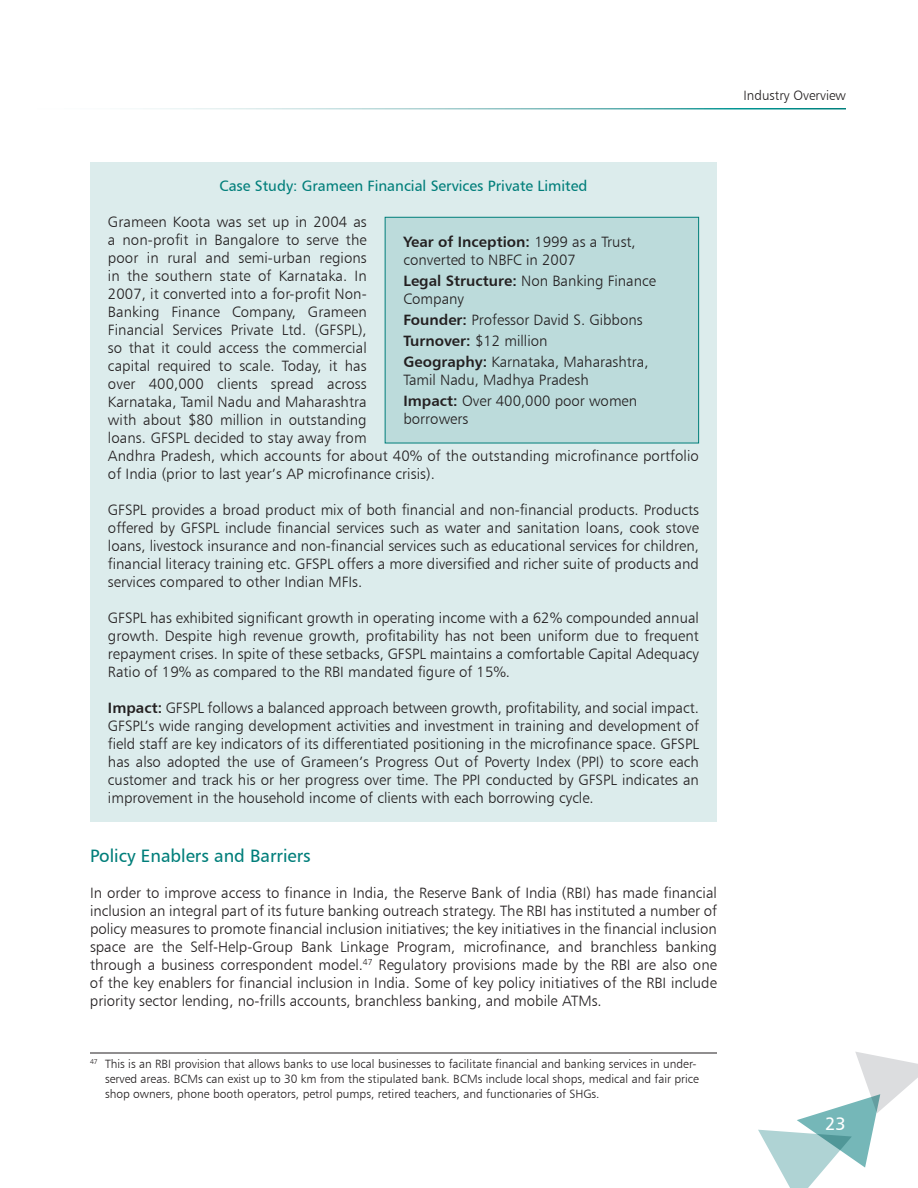
<style>
.page{position:relative;width:918px;height:1188px;background:#fff}
.page>*{position:absolute;margin:0;border:0;box-sizing:border-box;transform-origin:0 0}
.t1{font:18px "Humanist 777 BT Roman B";color:#007e7a}
.t2{font:18px "Humanist 777 BT Roman B";color:#fff}
.t3{font:15px/18px "Humanist 777 BT Light B";letter-spacing:.005em;color:#231f20}
.t4{font:15px "Humanist 777 BT Roman B";color:#007e7a}
.t5{font:15px "Humanist 777 BT Bold B";color:#231f20}
.t6{font:13.5px "Humanist 777 BT Light B";color:#231f20}
.t7{font:12px/15px "Humanist 777 BT Light B";color:#231f20}
.s1{font-family:"Humanist 777 BT Bold B"}
.s2{font-family:"Humanist 777 BT Light B"}
</style>
<div class="page">
<svg style="left:758px;top:1052px;width:160px;height:136px"></svg>
<div style="left:90px;top:162px;width:627px;height:660px;background:#dcecec"></div>
<div style="left:385px;top:217px;width:314px;height:226px;background:#bcdbdb"></div>
<div style="left:385px;top:217px;width:314px;height:226px;border:1px solid #007e7a"></div>
<hr style="left:90px;top:1053px;width:627px;height:1px;background:#231f20">
<p class="t6" style="left:744px;top:87px;width:104px">Industry Overview</p>
<p class="t4" style="left:220px;top:177px;width:369px">Case Study: Grameen Financial Services Private Limited</p>
<p class="t3" style="left:108px;top:213px;width:592px">Grameen Koota was set up in 2004 as<br>a non-profit in Bangalore to serve the<br>poor in rural and semi-urban regions<br>in the southern state of Karnataka. In<br>2007, it converted into a for-profit Non-<br>Banking Finance Company, Grameen<br>Financial Services Private Ltd. (GFSPL),<br>so that it could access the commercial<br>capital required to scale. Today, it has<br>over 400,000 clients spread across<br>Karnataka, Tamil Nadu and Maharashtra<br>with about $80 million in outstanding<br>loans. GFSPL decided to stay away from<br>Andhra Pradesh, which accounts for about 40% of the outstanding microfinance portfolio of India (prior to last year’s AP microfinance crisis).</p>
<p class="t3" style="left:108px;top:501px;width:592px;text-align:justify">GFSPL provides a broad product mix of both financial and non-financial products. Products offered by GFSPL include financial services such as water and sanitation loans, cook stove loans, livestock insurance and non-financial services such as educational services for children, financial literacy training etc. GFSPL offers a more diversified and richer suite of products and services compared to other Indian MFIs.</p>
<p class="t3" style="left:108px;top:609px;width:592px;text-align:justify">GFSPL has exhibited significant growth in operating income with a 62% compounded annual growth. Despite high revenue growth, profitability has not been uniform due to frequent repayment crises. In spite of these setbacks, GFSPL maintains a comfortable Capital Adequacy Ratio of 19% as compared to the RBI mandated figure of 15%.</p>
<p class="t3" style="left:108px;top:699px;width:593px;text-align:justify"><span class="s1">Impact:</span> GFSPL follows a balanced approach between growth, profitability, and social impact.<br>GFSPL’s wide ranging development activities and investment in training and development of field staff are key indicators of its differentiated positioning in the microfinance space. GFSPL has also adopted the use of Grameen’s Progress Out of Poverty Index (PPI) to score each customer and track his or her progress over time. The PPI conducted by GFSPL indicates an improvement in the household income of clients with each borrowing cycle.</p>
<p class="t5" style="left:404px;top:232px;width:234px">Year of Inception: <span class="s2">1999 as a Trust,</span></p>
<p class="t3" style="left:404px;top:249px;width:254px;line-height:21px">converted to NBFC in 2007<br><span class="s1">Legal Structure:</span> Non Banking Finance</p>
<p class="t3" style="left:404px;top:288px;width:247px;line-height:21px">Company<br><span class="s1">Founder:</span> Professor David S. Gibbons<br><span class="s1">Turnover:</span> $12 million<br><span class="s1">Geography:</span> Karnataka, Maharashtra,</p>
<p class="t3" style="left:404px;top:369px;width:235px;line-height:21px">Tamil Nadu, Madhya Pradesh<br><span class="s1">Impact:</span> Over 400,000 poor women</p>
<p class="t3" style="left:404px;top:410px;width:66px">borrowers</p>
<p class="t1" style="left:90px;top:845px;width:222px">Policy Enablers and Barriers</p>
<p class="t3" style="left:90px;top:884px;width:629px;text-align:justify">In order to improve access to finance in India, the Reserve Bank of India (RBI) has made financial inclusion an integral part of its future banking outreach strategy. The RBI has instituted a number of policy measures to promote financial inclusion initiatives; the key initiatives in the financial inclusion space are the Self-Help-Group Bank Linkage Program, microfinance, and branchless banking through a business correspondent model.<sup>47</sup> Regulatory provisions made by the RBI are also one of the key enablers for financial inclusion in India. Some of key policy initiatives of the RBI include priority sector lending, no-frills accounts, branchless banking, and mobile ATMs.</p>
<p class="t7" style="left:105px;top:1056px;width:596px;text-indent:-15px"><sup>47</sup> This is an RBI provision that allows banks to use local businesses to facilitate financial and banking services in under&shy;served areas. BCMs can exist up to 30 km from the stipulated bank. BCMs include local shops, medical and fair price shop owners, phone booth operators, petrol pumps, retired teachers, and functionaries of SHGs.</p>
<p class="t2" style="left:825px;top:1112px;width:22px">23</p>
</div>
